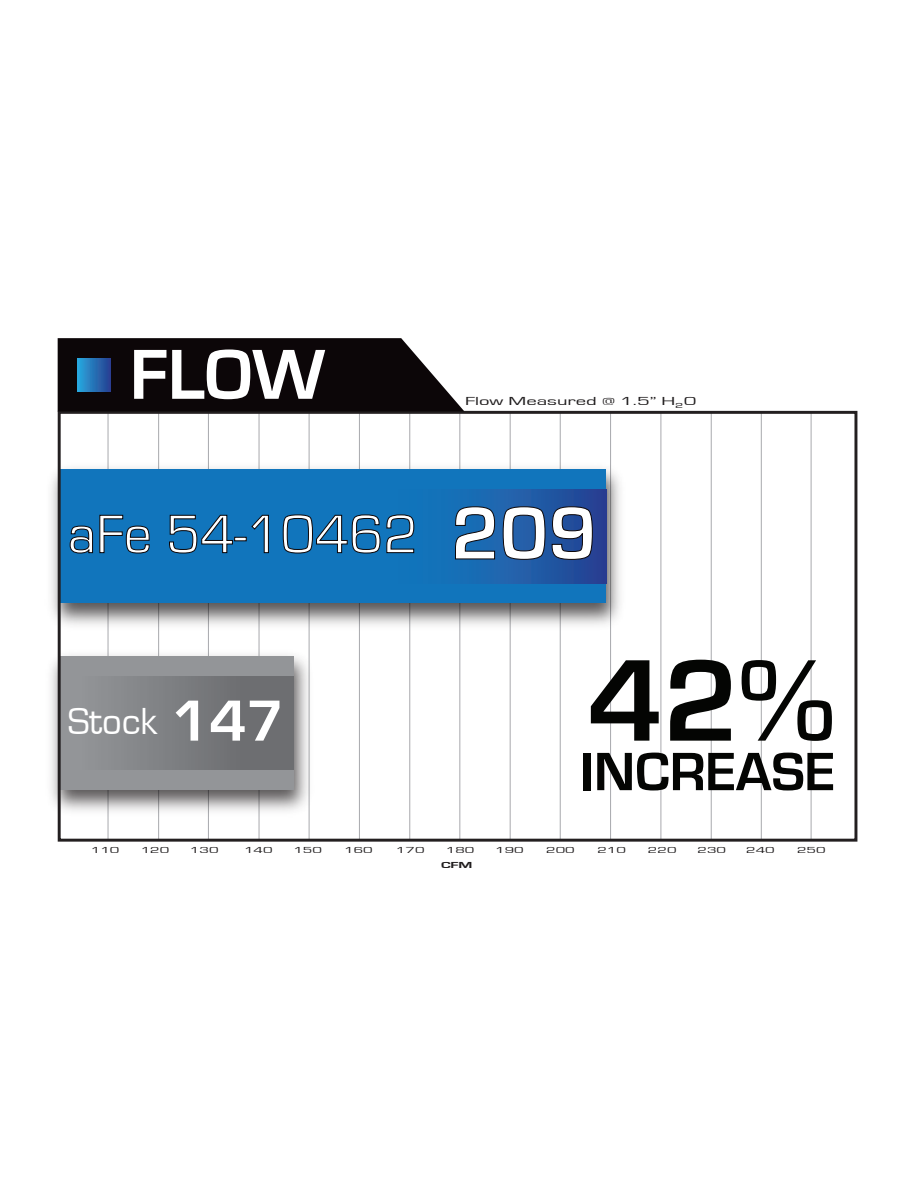
<style>
.page{position:relative;width:919px;height:1193px;background:#fff}
.page>*{position:absolute;margin:0;border:0;box-sizing:border-box;transform-origin:0 0}
.t1{font:700 120.45px "Eurostile";color:#040503}
.t2{font:700 77.55px "Eurostile";color:#fff}
.t3{font:700 73.35px "Eurostile";color:#fff}
.t4{font:56.1px "Eurostile";color:#fff}
.t5{font:700 55.95px "Eurostile";color:#040503}
.t6{font:38.85px "Eurostile";color:#fff}
.t7{font:12px "Eurostile";color:#201d1e;scale:1.73 1}
.t8{font:9px "Eurostile";color:#201d1e;scale:1.73 1}
.t9{font:700 9px "Eurostile";color:#201d1e;scale:1.73 1}
.s1{font-weight:700;font-size:60px}
</style>
<div class="page">
<hr style="left:108px;top:410px;width:1px;height:430px;background:#a8a9ad">
<hr style="left:158px;top:410px;width:1px;height:430px;background:#a8a9ad">
<hr style="left:208px;top:410px;width:1px;height:430px;background:#a8a9ad">
<hr style="left:259px;top:410px;width:1px;height:430px;background:#a8a9ad">
<hr style="left:309px;top:410px;width:1px;height:430px;background:#a8a9ad">
<hr style="left:359px;top:410px;width:1px;height:430px;background:#a8a9ad">
<hr style="left:409px;top:410px;width:1px;height:430px;background:#a8a9ad">
<hr style="left:459px;top:410px;width:1px;height:430px;background:#a8a9ad">
<hr style="left:510px;top:412px;width:1px;height:428px;background:#a8a9ad">
<hr style="left:560px;top:412px;width:1px;height:427px;background:#a8a9ad">
<hr style="left:610px;top:412px;width:1px;height:427px;background:#a8a9ad">
<hr style="left:660px;top:412px;width:1px;height:427px;background:#a8a9ad">
<hr style="left:711px;top:412px;width:1px;height:427px;background:#a8a9ad">
<hr style="left:761px;top:412px;width:1px;height:427px;background:#a8a9ad">
<hr style="left:811px;top:412px;width:1px;height:427px;background:#a8a9ad">
<img style="left:51px;top:458px;width:569px;height:177px">
<div style="left:60px;top:469px;width:546px;height:134px;background:#1175bc"></div>
<img style="left:51px;top:644px;width:259px;height:177px">
<div style="left:60px;top:656px;width:233px;height:134px;background:#939598"></div>
<div style="left:78px;top:676px;width:215px;height:93px;background:linear-gradient(to right,#919396,#66676a)"></div>
<div style="left:58px;top:411px;width:799px;height:430px;border:3px solid #231f20"></div>
<svg style="left:58px;top:338px;width:406px;height:73px;background:#1f1a1c"></svg>
<svg style="left:78px;top:358px;width:33px;height:33px"></svg>
<div style="left:383px;top:489px;width:223px;height:94px;background:linear-gradient(to right,#0f7ec2,#284593)"></div>
<svg style="left:455px;top:506px;width:40px;height:53px"></svg>
<svg style="left:503px;top:506px;width:42px;height:53px;background:#205597"></svg>
<svg style="left:552px;top:506px;width:41px;height:53px;background:#1e4287"></svg>
<svg style="left:70px;top:525px;width:23px;height:28px"></svg>
<svg style="left:99px;top:515px;width:51px;height:38px"></svg>
<svg style="left:169px;top:514px;width:64px;height:39px"></svg>
<div style="left:234px;top:537px;width:12px;height:4px;border:1px solid #0c0608"></div>
<svg style="left:251px;top:514px;width:18px;height:39px"></svg>
<svg style="left:283px;top:514px;width:97px;height:39px"></svg>
<svg style="left:386px;top:514px;width:28px;height:39px"></svg>
<h3 class="t3" style="left:130px;top:334px;width:197px">FLOW</h3>
<h3 class="t4" style="left:68px;top:504px;width:352px">aFe 54-10462</h3>
<h3 class="t6" style="left:68px;top:700px;width:218px">Stock <span class="s1">147</span></h3>
<h3 class="t7" style="left:683px;top:394px;width:9px">0</h3>
<h3 class="t7" style="left:465px;top:394px;width:123px">Flow Measured @ 1.5” H</h3>
<h3 class="t7" style="left:675px;top:400px;width:6px">²</h3>
<h2 class="t2" style="left:451px;top:491px;width:148px">209</h2>
<h1 class="t1" style="left:588px;top:635px;width:249px">42%</h1>
<h3 class="t5" style="left:580px;top:741px;width:256px">INCREASE</h3>
<p class="t8" style="left:91px;top:845px;width:18px">110</p>
<p class="t8" style="left:141px;top:845px;width:18px">120</p>
<p class="t8" style="left:190px;top:845px;width:18px">130</p>
<p class="t8" style="left:244px;top:845px;width:18px">140</p>
<p class="t8" style="left:293px;top:845px;width:18px">150</p>
<p class="t8" style="left:344px;top:845px;width:18px">160</p>
<p class="t8" style="left:396px;top:845px;width:18px">170</p>
<p class="t8" style="left:446px;top:845px;width:18px">180</p>
<p class="t8" style="left:495px;top:845px;width:18px">190</p>
<p class="t8" style="left:546px;top:845px;width:18px">200</p>
<p class="t8" style="left:597px;top:845px;width:18px">210</p>
<p class="t8" style="left:648px;top:845px;width:18px">220</p>
<p class="t8" style="left:697px;top:845px;width:18px">230</p>
<p class="t8" style="left:746px;top:845px;width:18px">240</p>
<p class="t8" style="left:797px;top:845px;width:18px">250</p>
<p class="t9" style="left:441px;top:860px;width:20px">CFM</p>
</div>
